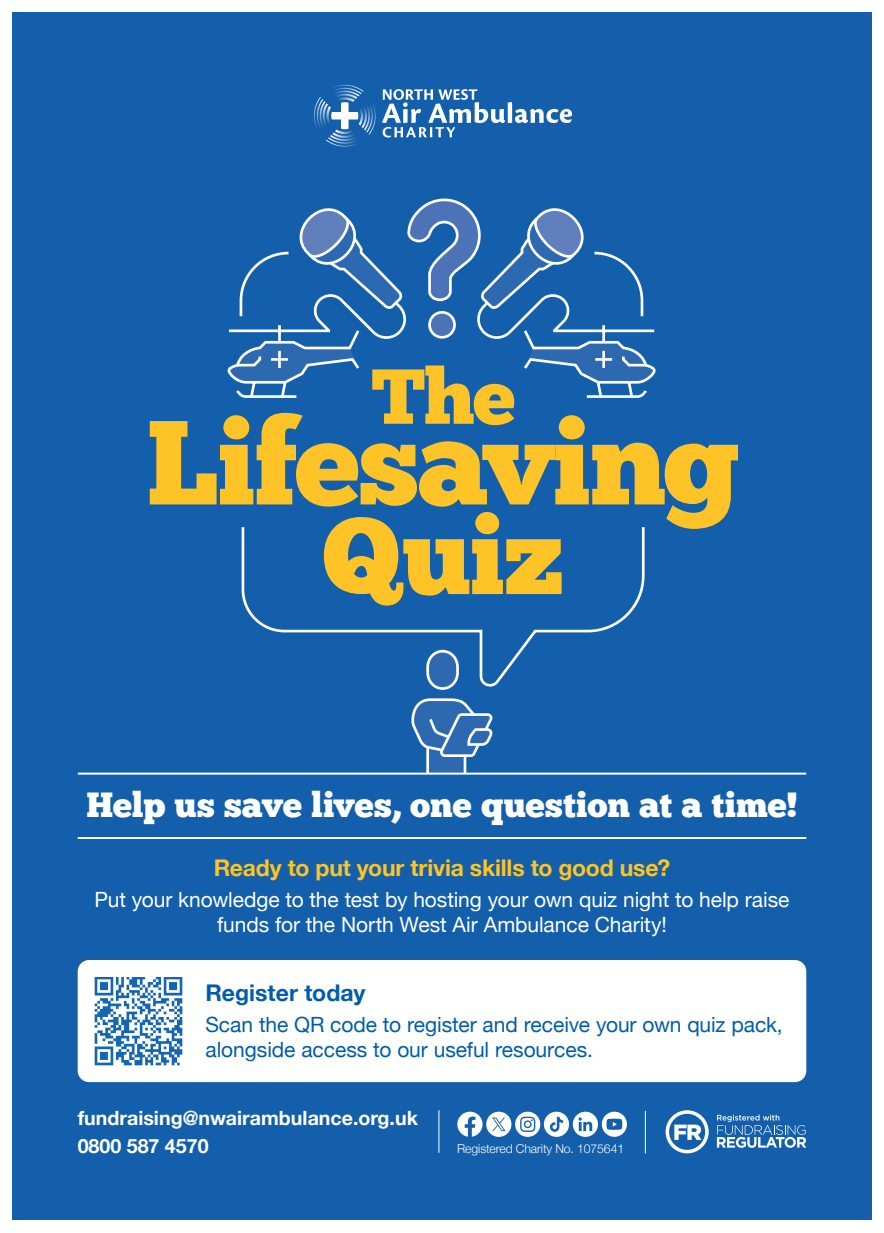
<style>
.page{position:relative;width:884px;height:1233px;background:#fff}
.page>*{position:absolute;margin:0;border:0;box-sizing:border-box;transform-origin:0 0}
.t1{font:119.2px "Chunk Five";letter-spacing:-.025em;color:#fec327}
.t2{font:109.8px "Chunk Five";color:#fec327}
.t3{font:77.7px "Chunk Five";color:#fec327}
.t4{font:35px "Chunk Five";color:#fff}
.t5{font:700 23px "Helvetica Neue";letter-spacing:-.01em;color:#fec422}
.t6{font:700 23px "Helvetica Neue";color:#015dab}
.t7{font:21px/25.2px "Helvetica Neue";letter-spacing:-.005em;color:#fff;text-align:center}
.t8{font:21px/25.2px "Helvetica Neue";letter-spacing:-.005em;color:#015dab}
.t9{font:700 19.6px/28px "Helvetica Neue";color:#fff}
.t10{font:300 12.3px "Helvetica Neue";letter-spacing:-.01em;color:#fff}
</style>
<div class="page">
<div style="left:12px;top:12px;width:859px;height:1208px;background:#135fab"></div>
<svg style="left:241px;top:527px;width:404px;height:160px"></svg>
<svg style="left:425px;top:648px;width:35px;height:42px"></svg>
<svg style="left:411px;top:698px;width:82px;height:74px"></svg>
<svg style="left:227px;top:198px;width:429px;height:200px"></svg>
<div style="left:78px;top:960px;width:728px;height:122px;background:#fff;border-radius:11px"></div>
<svg style="left:382px;top:89px;width:189px;height:48px"></svg>
<svg style="left:314px;top:85px;width:62px;height:62px"></svg>
<svg style="left:666px;top:1110px;width:43px;height:43px"></svg>
<svg style="left:717px;top:1114px;width:89px;height:33px"></svg>
<svg style="left:457px;top:1111px;width:170px;height:26px"></svg>
<hr style="left:645px;top:1110px;width:1px;height:43px;background:#fff">
<hr style="left:439px;top:1110px;width:1px;height:42px;background:#fff">
<img style="left:95px;top:977px;width:88px;height:88px">
<hr style="left:78px;top:772px;width:728px;height:2px;background:#fff">
<hr style="left:78px;top:837px;width:728px;height:2px;background:#fff">
<h3 class="t3" style="left:371px;top:350px;width:146px">The</h3>
<h1 class="t1" style="left:147px;top:392px;width:594px">Lifesaving</h1>
<h2 class="t2" style="left:322px;top:490px;width:244px">Quiz</h2>
<h3 class="t4" style="left:86px;top:784px;width:713px">Help us save lives, one question at a time!</h3>
<p class="t5" style="left:214px;top:849px;width:458px">Ready to put your trivia skills to good use?</p>
<p class="t7" style="left:95px;top:888px;width:696px">Put your knowledge to the test by hosting your own quiz night to help raise funds for the North West Air Ambulance Charity!</p>
<p class="t6" style="left:205px;top:975px;width:162px">Register today</p>
<p class="t8" style="left:205px;top:1013px;width:579px">Scan the QR code to register and receive your own quiz pack, alongside access to our useful resources.</p>
<p class="t9" style="left:78px;top:1104px;width:342px">fundraising@nwairambulance.org.uk<br>0800 587 4570</p>
<p class="t10" style="left:457px;top:1138px;width:168px">Registered Charity No. 1075641</p>
</div>
